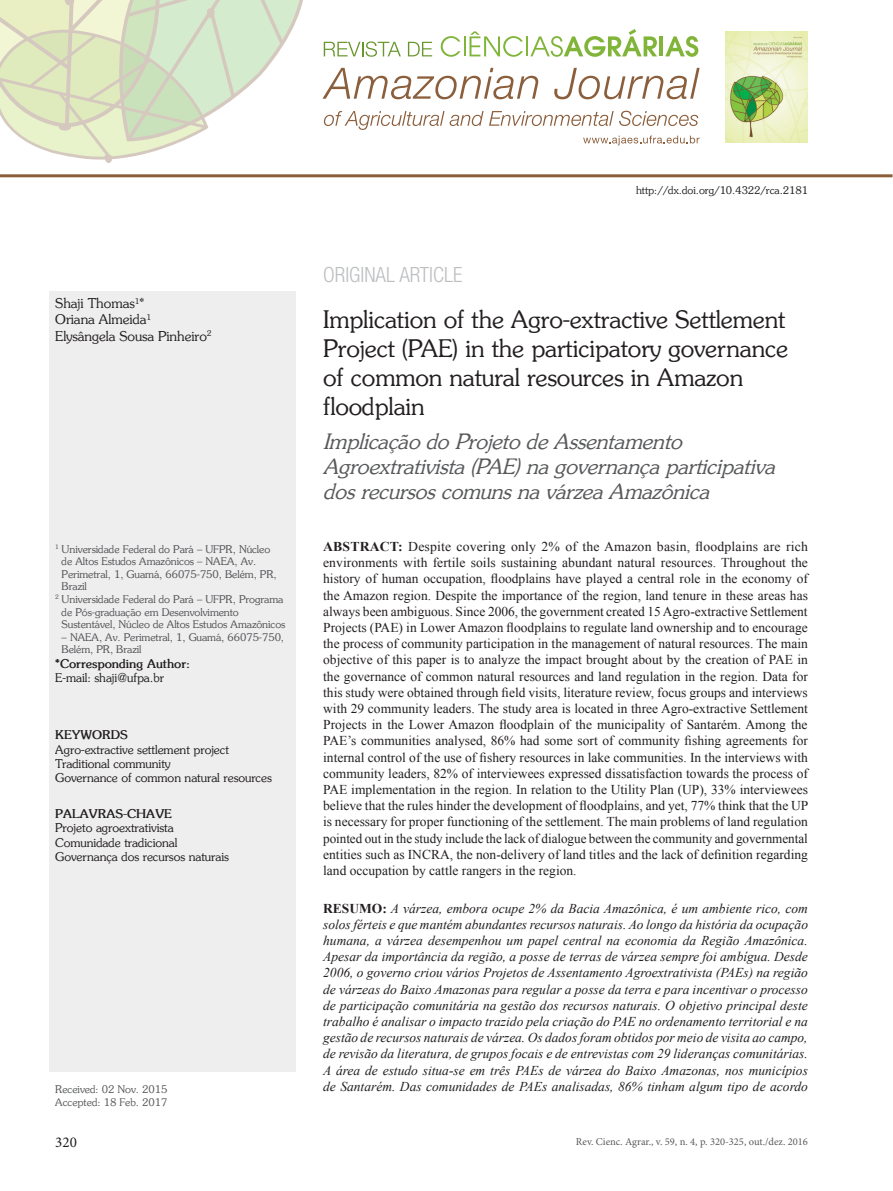
<style>
.page{position:relative;width:893px;height:1191px;background:#fff}
.page>*{position:absolute;margin:0;border:0;box-sizing:border-box;transform-origin:0 0}
.ArticleTitle{font:24px/28.8px "Souvenir";color:#231f20}
.ArticleTitle-Trans1{font:italic 21px/25.2px "Souvenir";color:#58595b}
.ArticleTypeAlt{font:300 condensed 21px "Helvetica Neue";color:#bcbec0}
.pagenumber{font:15px "Minion Pro";color:#231f20}
.Abstract{font:13.5px/16.2px "Times New Roman";color:#231f20;text-align:justify}
.Abstract-Trans1{font:italic 13.5px/16.2px "Times New Roman";color:#231f20;text-align:justify}
.Authors{font:13.5px/16.2px "Souvenir";color:#231f20}
.t1{font:12px/14.4px "Souvenir";color:#231f20}
.t2{font:700 12px "Souvenir";color:#231f20}
.History{font:10.5px/12.6px "Souvenir";color:#58595b}
.pubNameFooter{font:10.5px "Minion Pro";color:#58595b}
.ArticleDOIAlt{font:10.5px "Souvenir";color:#231f20}
.s1{font-weight:700}
.s2{font-weight:700;font-style:normal}
</style>
<div class="page">
<div style="left:49px;top:291px;width:247px;height:780px;background:#eeeeef"></div>
<svg style="left:0;top:0;width:303px;height:163px"></svg>
<hr style="left:0;top:174px;width:892px;height:3px;background:#8b5e3c">
<svg style="left:324px;top:41px;width:77px;height:16px"></svg>
<svg style="left:408px;top:42px;width:24px;height:14px"></svg>
<svg style="left:441px;top:36px;width:19px;height:21px"></svg>
<hr style="left:464px;top:36px;width:2px;height:20px;background:#80b539">
<svg style="left:469px;top:31px;width:54px;height:26px"></svg>
<hr style="left:526px;top:36px;width:2px;height:20px;background:#80b539">
<svg style="left:530px;top:29px;width:127px;height:28px"></svg>
<hr style="left:659px;top:36px;width:4px;height:20px;background:#80b539">
<svg style="left:665px;top:36px;width:33px;height:21px"></svg>
<svg style="left:322px;top:68px;width:216px;height:31px"></svg>
<svg style="left:554px;top:68px;width:146px;height:31px"></svg>
<svg style="left:324px;top:111px;width:120px;height:19px"></svg>
<svg style="left:450px;top:111px;width:248px;height:15px"></svg>
<svg style="left:583px;top:136px;width:117px;height:9px"></svg>
<img style="left:725px;top:32px;width:83px;height:110px">
<p class="Authors" style="left:55px;top:295px;width:158px">Shaji Thomas<sup>1</sup>*<br>Oriana Almeida<sup>1<br></sup>Elysângela Sousa Pinheiro<sup>2</sup></p>
<p class="History" style="left:55px;top:542px;width:216px"><sup>1</sup> Universidade Federal do Pará – UFPR, Núcleo</p>
<p class="History" style="left:62px;top:555px;width:196px">de Altos Estudos Amazônicos – NAEA, Av.</p>
<p class="History" style="left:62px;top:567px;width:216px">Perimetral, 1, Guamá, 66075-750, Belém, PR,</p>
<p class="History" style="left:62px;top:580px;width:27px">Brazil</p>
<p class="History" style="left:55px;top:592px;width:230px"><sup>2</sup> Universidade Federal do Pará – UFPR, Programa</p>
<p class="History" style="left:62px;top:605px;width:179px">de Pós-graduação em Desenvolvimento</p>
<p class="History" style="left:62px;top:618px;width:225px">Sustentável, Núcleo de Altos Estudos Amazônicos</p>
<p class="History" style="left:62px;top:630px;width:224px">– NAEA, Av. Perimetral, 1, Guamá, 66075-750,<br>Belém, PR, Brazil</p>
<p class="t2" style="left:55px;top:656px;width:136px">*Corresponding Author:</p>
<p class="t1" style="left:55px;top:670px;width:110px">E-mail: shaji@ufpa.br</p>
<p class="t2" style="left:55px;top:727px;width:74px">KEYWORDS</p>
<p class="t1" style="left:55px;top:741px;width:218px">Agro-extractive settlement project<br>Traditional community<br>Governance of common natural resources</p>
<p class="t2" style="left:55px;top:806px;width:118px">PALAVRAS-CHAVE</p>
<p class="t1" style="left:55px;top:820px;width:175px">Projeto agroextrativista<br>Comunidade tradicional<br>Governança dos recursos naturais</p>
<p class="History" style="left:55px;top:1083px;width:114px">Received: 02 Nov. 2015<br>Accepted: 18 Feb. 2017</p>
<p class="ArticleTypeAlt" style="left:323px;top:262px;width:141px">ORIGINAL ARTICLE</p>
<p class="ArticleDOIAlt" style="left:636px;top:184px;width:173px">http://dx.doi.org/10.4322/rca.2181</p>
<p class="ArticleTitle" style="left:323px;top:305px;width:466px">Implication of the Agro-extractive Settlement Project (PAE) in the participatory governance of common natural resources in Amazon floodplain</p>
<p class="ArticleTitle-Trans1" style="left:323px;top:428px;width:453px">Implicação do Projeto de Assentamento<br>Agroextrativista (PAE) na governança participativa dos recursos comuns na várzea Amazônica</p>
<p class="Abstract" style="left:323px;top:538px;width:487px"><span class="s1">ABSTRACT:</span> Despite covering only 2% of the Amazon basin, floodplains are rich environments with fertile soils sustaining abundant natural resources. Throughout the history of human occupation, floodplains have played a central role in the economy of the Amazon region. Despite the importance of the region, land tenure in these areas has always been ambiguous. Since 2006, the government created 15 Agro-extractive Settlement Projects (PAE) in Lower Amazon floodplains to regulate land ownership and to encourage the process of community participation in the management of natural resources. The main objective of this paper is to analyze the impact brought about by the creation of PAE in the governance of common natural resources and land regulation in the region. Data for this study were obtained through field visits, literature review, focus groups and interviews with 29 community leaders. The study area is located in three Agro-extractive Settlement Projects in the Lower Amazon floodplain of the municipality of Santarém. Among the PAE’s communities analysed, 86% had some sort of community fishing agreements for internal control of the use of fishery resources in lake communities. In the interviews with community leaders, 82% of interviewees expressed dissatisfaction towards the process of PAE implementation in the region. In relation to the Utility Plan (UP), 33% interviewees believe that the rules hinder the development of floodplains, and yet, 77% think that the UP is necessary for proper functioning of the settlement. The main problems of land regulation pointed out in the study include the lack of dialogue between the community and governmental entities such as INCRA, the non-delivery of land titles and the lack of definition regarding land occupation by cattle rangers in the region.</p>
<p class="Abstract-Trans1" style="left:323px;top:899px;width:486px"><span class="s2">RESUMO:</span> A várzea, embora ocupe 2% da Bacia Amazônica, é um ambiente rico, com solos férteis e que mantém abundantes recursos naturais. Ao longo da história da ocupação humana, a várzea desempenhou um papel central na economia da Região Amazônica.<br>Apesar da importância da região, a posse de terras de várzea sempre foi ambígua. Desde 2006, o governo criou vários Projetos de Assentamento Agroextrativista (PAEs) na região de várzeas do Baixo Amazonas para regular a posse da terra e para incentivar o processo de participação comunitária na gestão dos recursos naturais. O objetivo principal deste trabalho é analisar o impacto trazido pela criação do PAE no ordenamento territorial e na gestão de recursos naturais de várzea. Os dados foram obtidos por meio de visita ao campo, de revisão da literatura, de grupos focais e de entrevistas com 29 lideranças comunitárias.<br>A área de estudo situa-se em três PAEs de várzea do Baixo Amazonas, nos municípios de Santarém. Das comunidades de PAEs analisadas, 86% tinham algum tipo de acordo</p>
<p class="pagenumber" style="left:55px;top:1131px;width:23px">320</p>
<p class="pubNameFooter" style="left:576px;top:1135px;width:234px">Rev. Cienc. Agrar., v. 59, n. 4, p. 320-325, out./dez. 2016</p>
</div>
